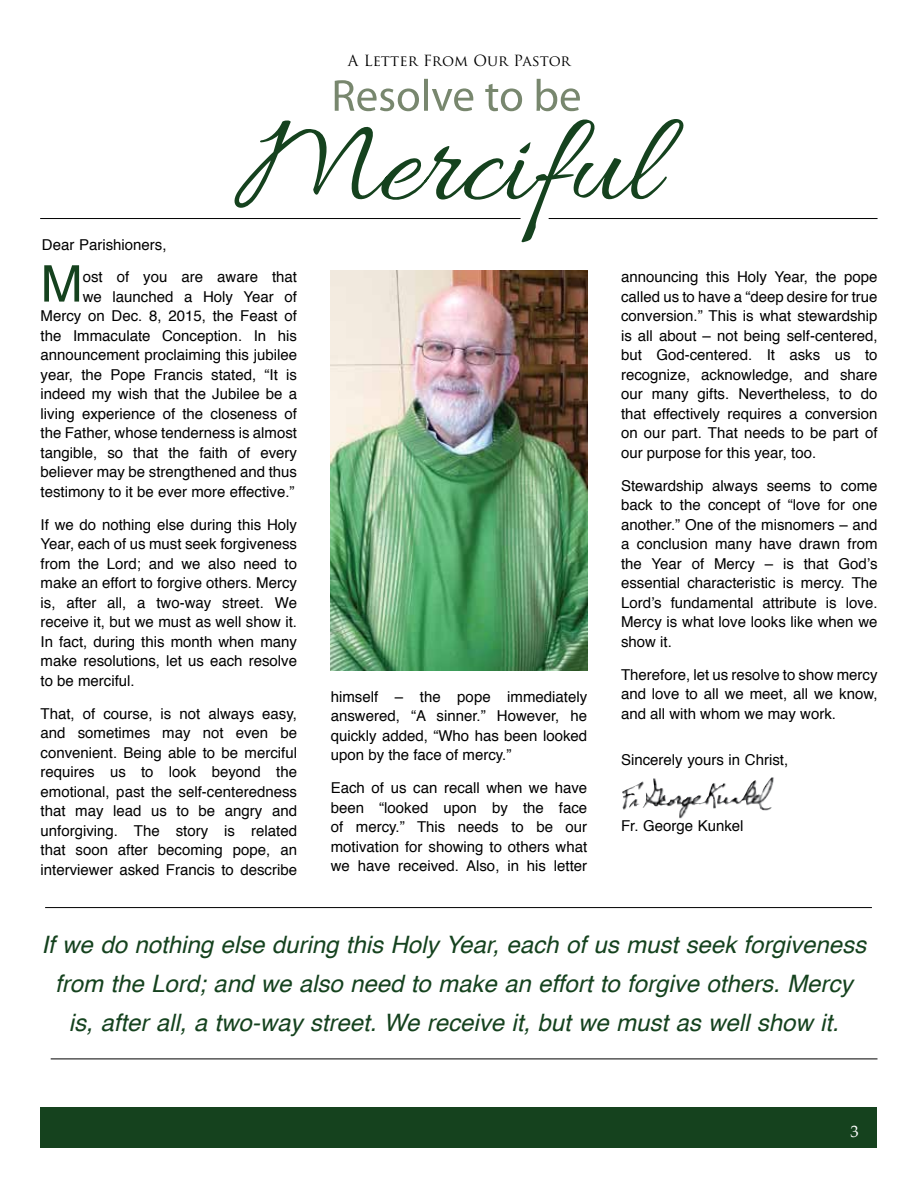
<style>
.page{position:relative;width:918px;height:1188px;background:#fff}
.page>*{position:absolute;margin:0;border:0;box-sizing:border-box;transform-origin:0 0}
.t1{font:50.55px "Helvetica";color:#15421e}
.t2{font:italic 24px/39px "Helvetica";color:#15421e;text-align:center}
.t3{font:16.5px "Palatino Linotype";color:#fff}
.t4{font:15px/19.5px "Helvetica";color:#000;text-align:justify}
.t5{font:15px "Trajan Pro";color:#000}
</style>
<div class="page">
<div style="left:40px;top:1108px;width:838px;height:40px;background:#15421e"></div>
<img style="left:622px;top:777px;width:152px;height:42px">
<hr style="left:40px;top:218px;width:481px;height:1px;background:#000">
<img style="left:331px;top:271px;width:256px;height:399px">
<svg style="left:234px;top:119px;width:450px;height:124px"></svg>
<svg style="left:335px;top:79px;width:245px;height:32px"></svg>
<hr style="left:549px;top:218px;width:329px;height:1px;background:#000">
<hr style="left:45px;top:907px;width:827px;height:1px;background:#000">
<hr style="left:51px;top:1059px;width:826px;height:1px;background:#000">
<p class="t5" style="left:348px;top:51px;width:224px">A Letter From Our Pastor</p>
<p class="t4" style="left:42px;top:235px;width:126px">Dear Parishioners,</p>
<h1 class="t1" style="left:41px;top:245px;width:44px">M</h1>
<p class="t4" style="left:41px;top:268px;width:258px;text-align:right">ost of you are aware that<br>we launched a Holy Year of Mercy on Dec. 8, 2015, the Feast of the Immaculate Conception. In his announcement proclaiming this jubilee year, the Pope Francis stated, “It is indeed my wish that the Jubilee be a living experience of the closeness of the Father, whose tenderness is almost tangible, so that the faith of every believer may be strengthened and thus testimony to it be ever more effective.”</p>
<p class="t4" style="left:41px;top:515px;width:258px">If we do nothing else during this Holy Year, each of us must seek forgiveness from the Lord; and we also need to make an effort to forgive others. Mercy is, after all, a two-way street. We receive it, but we must as well show it.<br>In fact, during this month when many make resolutions, let us each resolve to be merciful.</p>
<p class="t4" style="left:41px;top:704px;width:258px">That, of course, is not always easy, and sometimes may not even be convenient. Being able to be merciful requires us to look beyond the emotional, past the self-centeredness that may lead us to be angry and unforgiving. The story is related that soon after becoming pope, an interviewer asked Francis to describe</p>
<p class="t4" style="left:331px;top:687px;width:258px">himself – the pope immediately answered, “A sinner.” However, he quickly added, “Who has been looked upon by the face of mercy.”</p>
<p class="t4" style="left:331px;top:779px;width:258px">Each of us can recall when we have been “looked upon by the face of mercy.” This needs to be our motivation for showing to others what we have received. Also, in his letter</p>
<p class="t4" style="left:621px;top:268px;width:258px">announcing this Holy Year, the pope called us to have a “deep desire for true conversion.” This is what stewardship is all about – not being self-centered, but God-centered. It asks us to recognize, acknowledge, and share our many gifts. Nevertheless, to do that effectively requires a conversion on our part. That needs to be part of our purpose for this year, too.</p>
<p class="t4" style="left:621px;top:476px;width:258px">Stewardship always seems to come back to the concept of “love for one another.” One of the misnomers – and a conclusion many have drawn from the Year of Mercy – is that God’s essential characteristic is mercy. The Lord’s fundamental attribute is love.<br>Mercy is what love looks like when we show it.</p>
<p class="t4" style="left:621px;top:665px;width:258px">Therefore, let us resolve to show mercy and love to all we meet, all we know, and all with whom we may work.</p>
<p class="t4" style="left:621px;top:751px;width:169px">Sincerely yours in Christ,</p>
<p class="t4" style="left:621px;top:817px;width:124px">Fr. George Kunkel</p>
<h2 class="t2" style="left:42px;top:925px;width:826px">If we do nothing else during this Holy Year, each of us must seek forgiveness from the Lord; and we also need to make an effort to forgive others. Mercy is, after all, a two-way street. We receive it, but we must as well show it.</h2>
<p class="t3" style="left:850px;top:1119px;width:10px">3</p>
</div>
